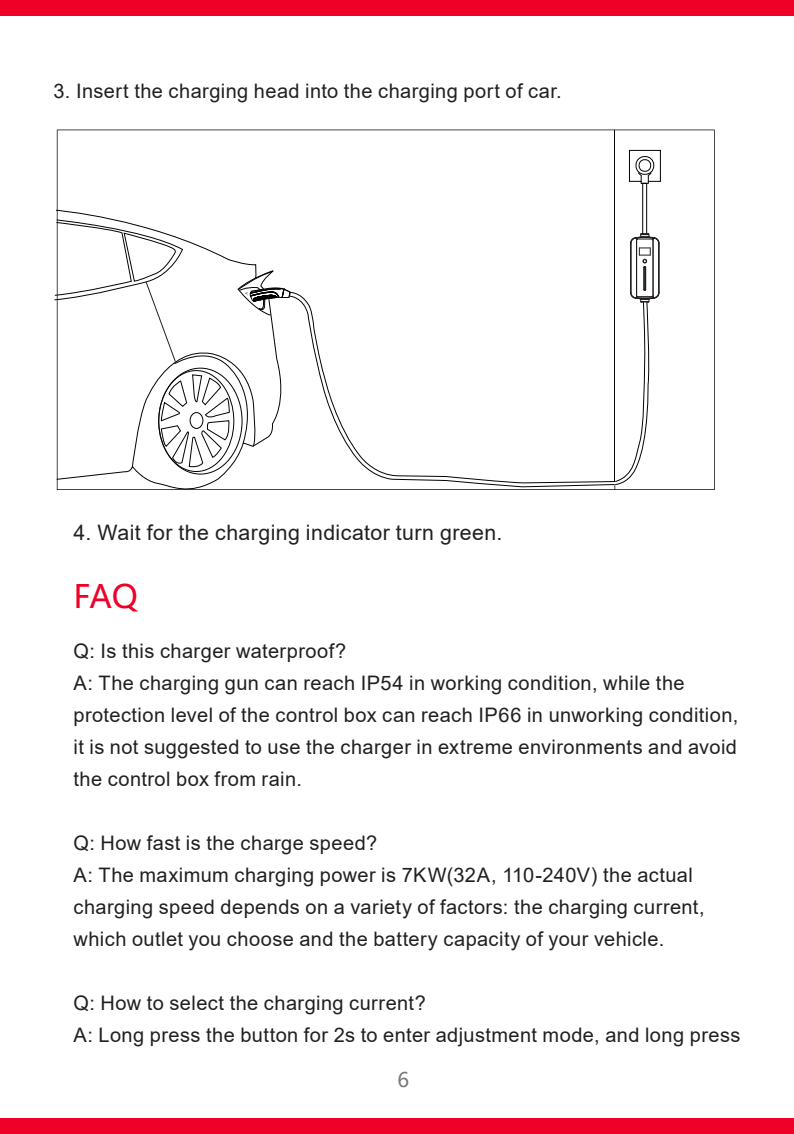
<style>
.page{position:relative;width:794px;height:1134px;background:#fff}
.page>*{position:absolute;margin:0;border:0;box-sizing:border-box;transform-origin:0 0}
.t1{font:32px "Microsoft Ya Hei";color:#ef0027}
.t2{font:21.2px "Arial";letter-spacing:.02em;color:#231f20}
.t3{font:20px/32px "Arial";letter-spacing:.02em;color:#231f20}
.t4{font:20px "Microsoft Ya Hei";color:#77787c}
</style>
<div class="page">
<svg style="left:57px;top:130px;width:657px;height:360px"></svg>
<hr style="left:614px;top:130px;width:1px;height:352px;background:#030303">
<div style="left:642px;top:183px;width:5px;height:51px;border:1px solid #030303"></div>
<svg style="left:289px;top:295px;width:325px;height:192px"></svg>
<svg style="left:56px;top:468px;width:232px;height:22px"></svg>
<svg style="left:54px;top:210px;width:237px;height:258px"></svg>
<svg style="left:614px;top:233px;width:45px;height:257px"></svg>
<svg style="left:629px;top:150px;width:32px;height:34px"></svg>
<div style="left:0;top:0;width:794px;height:15px;background:#ef0027"></div>
<div style="left:0;top:1119px;width:794px;height:15px;background:#ef0027"></div>
<p class="t3" style="left:53px;top:74px;width:510px">3. Insert the charging head into the charging port of car.</p>
<p class="t2" style="left:74px;top:517px;width:430px">4. Wait for the charging indicator turn green.</p>
<h1 class="t1" style="left:74px;top:575px;width:66px">FAQ</h1>
<p class="t3" style="left:74px;top:635px;width:666px">Q: Is this charger waterproof?<br>A: The charging gun can reach IP54 in working condition, while the protection level of the control box can reach IP66 in unworking condition, it is not suggested to use the charger in extreme environments and avoid the control box from rain.</p>
<p class="t3" style="left:74px;top:827px;width:632px">Q: How fast is the charge speed?<br>A: The maximum charging power is 7KW(32A, 110-240V) the actual charging speed depends on a variety of factors: the charging current, which outlet you choose and the battery capacity of your vehicle.</p>
<p class="t3" style="left:74px;top:987px;width:668px">Q: How to select the charging current?<br>A: Long press the button for 2s to enter adjustment mode, and long press</p>
<p class="t4" style="left:397px;top:1066px;width:13px">6</p>
</div>
